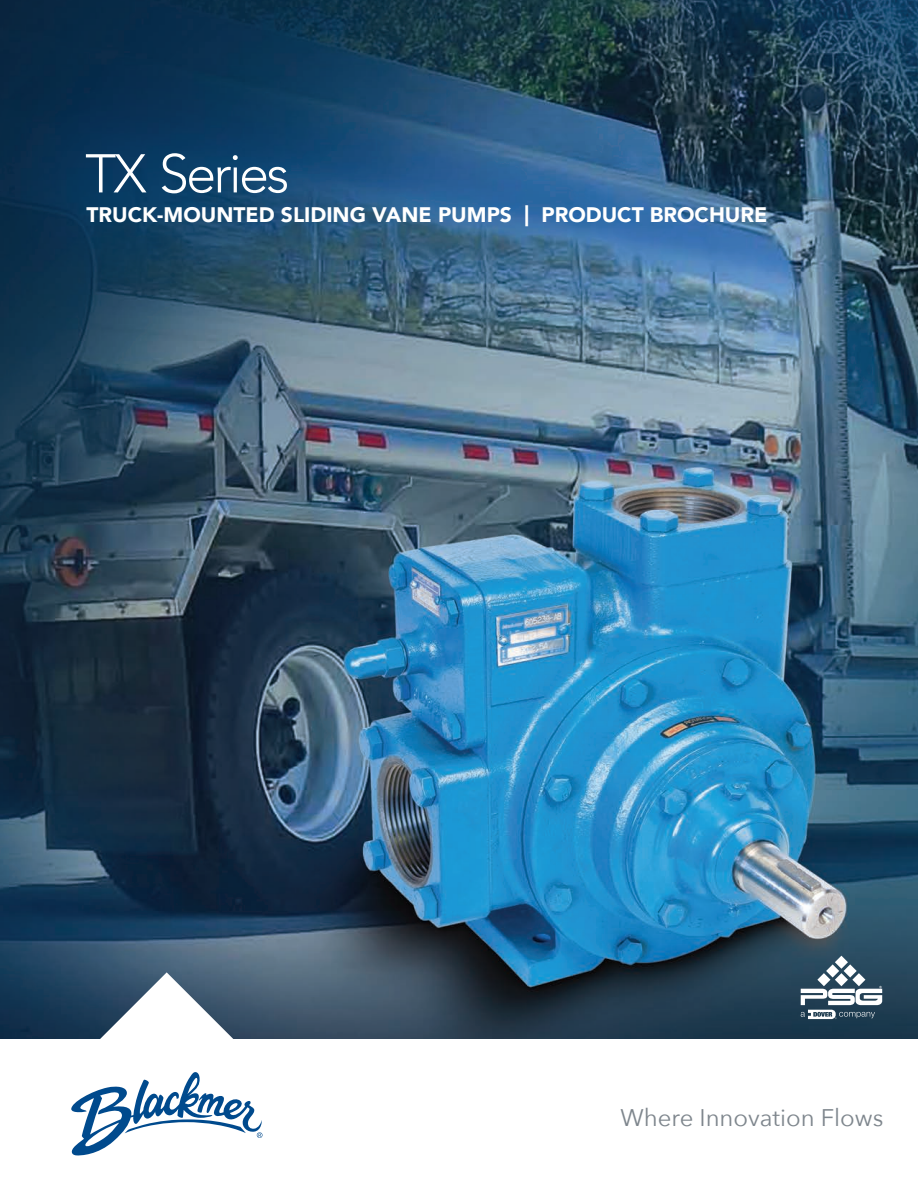
<style>
.page{position:relative;width:918px;height:1188px;background:#fff}
.page>*{position:absolute;margin:0;border:0;box-sizing:border-box;transform-origin:0 0}
.t1{font:300 54px "Avenir";letter-spacing:-.05em;color:#fff}
.t2{font:24px "Avenir Next";color:#7e868d}
.t3{font:900 21px "Avenir";color:#fff}
</style>
<div class="page">
<img style="left:0;top:0;width:918px;height:1039px">
<svg style="left:70px;top:972px;width:192px;height:184px"></svg>
<svg style="left:801px;top:956px;width:81px;height:63px"></svg>
<div style="left:0;top:51px;width:867px;height:276px;background:#004a8d;opacity:.25"></div>
<h1 class="t1" style="left:85px;top:142px;width:206px">TX Series</h1>
<p class="t3" style="left:87px;top:197px;width:682px">TRUCK-MOUNTED SLIDING VANE PUMPS | PRODUCT BROCHURE</p>
<p class="t2" style="left:620px;top:1097px;width:265px">Where Innovation Flows</p>
</div>
